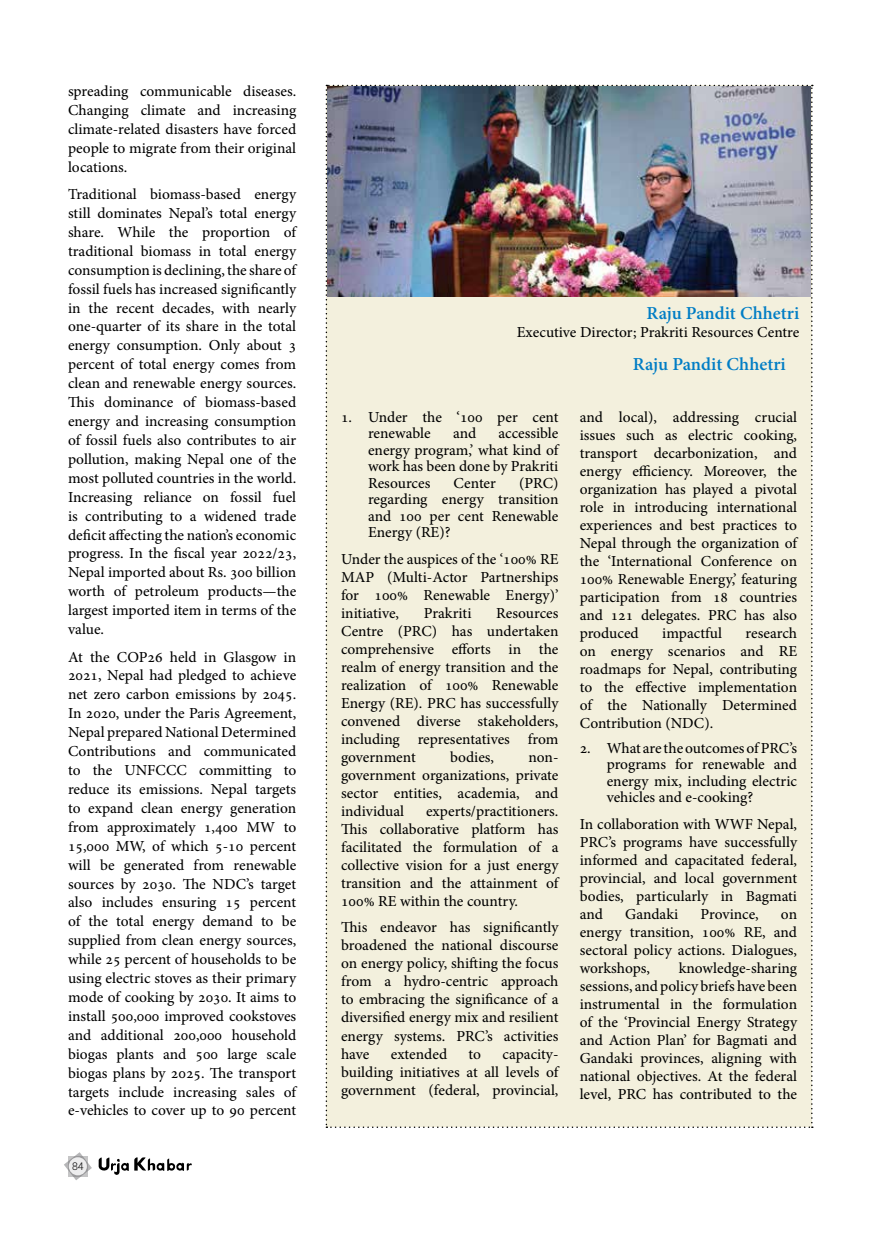
<style>
.page{position:relative;width:893px;height:1234px;background:#fff}
.page>*{position:absolute;margin:0;border:0;box-sizing:border-box;transform-origin:0 0}
.t1{font:700 18px "Adobe Hebrew";color:#007dc5}
.t2{font:15px/18px "Adobe Hebrew";color:#000;text-align:justify}
.t3{font:300 10.5px "Roboto";color:#000}
</style>
<div class="page">
<svg style="left:64px;top:1152px;width:28px;height:27px"></svg>
<div style="left:69px;top:1156px;width:18px;height:18px;background:#ededee;border-radius:50%"></div>
<svg style="left:99px;top:1157px;width:93px;height:18px"></svg>
<div style="left:326px;top:85px;width:487px;height:1042px;background:#f3f0dd"></div>
<img style="left:328px;top:87px;width:483px;height:209px">
<p class="t2" style="left:68px;top:82px;width:230px;line-height:18.9px">spreading communicable diseases.<br>Changing climate and increasing climate-related disasters have forced people to migrate from their original locations.</p>
<p class="t2" style="left:68px;top:185px;width:230px;line-height:18.9px">Traditional biomass-based energy still dominates Nepal’s total energy share. While the proportion of traditional biomass in total energy consumption is declining, the share of fossil fuels has increased significantly in the recent decades, with nearly one-quarter of its share in the total energy consumption. Only about 3 percent of total energy comes from clean and renewable energy sources.<br>This dominance of biomass-based energy and increasing consumption of fossil fuels also contributes to air pollution, making Nepal one of the most polluted countries in the world.<br>Increasing reliance on fossil fuel is contributing to a widened trade deficit affecting the nation’s economic progress. In the fiscal year 2022/23, Nepal imported about Rs. 300 billion worth of petroleum products—the largest imported item in terms of the value.</p>
<p class="t2" style="left:68px;top:647px;width:230px;line-height:18.9px">At the COP26 held in Glasgow in 2021, Nepal had pledged to achieve net zero carbon emissions by 2045.<br>In 2020, under the Paris Agreement, Nepal prepared National Determined Contributions and communicated to the UNFCCC committing to reduce its emissions. Nepal targets to expand clean energy generation from approximately 1,400 MW to 15,000 MW, of which 5-10 percent will be generated from renewable sources by 2030. The NDC’s target also includes ensuring 15 percent of the total energy demand to be supplied from clean energy sources, while 25 percent of households to be using electric stoves as their primary mode of cooking by 2030. It aims to install 500,000 improved cookstoves and additional 200,000 household biogas plants and 500 large scale biogas plans by 2025. The transport targets include increasing sales of e-vehicles to cover up to 90 percent</p>
<p class="t3" style="left:72px;top:1158px;width:13px">84</p>
<p class="t1" style="left:647px;top:302px;width:154px">Raju Pandit Chhetri</p>
<p class="t2" style="left:517px;top:323px;width:284px">Executive Director; Prakriti Resources Centre</p>
<p class="t2" style="left:368px;top:408px;width:192px;line-height:16.5px;text-indent:-27px">1. Under the ‘100 per cent renewable</p>
<p class="t2" style="left:368px;top:425px;width:192px;line-height:16.5px;text-indent:130px">accessible energy program,’ what kind of work has been done by Prakriti Resources</p>
<p class="t2" style="left:453px;top:424px;width:25px">and</p>
<p class="t2" style="left:368px;top:474px;width:192px;line-height:16.5px;text-indent:151px">(PRC) regarding energy transition and 100 per cent Renewable Energy (RE)?</p>
<p class="t2" style="left:341px;top:549px;width:219px">Under the auspices of the ‘100% RE MAP (Multi-Actor Partnerships for 100% Renewable Energy)’ initiative,</p>
<p class="t2" style="left:454px;top:473px;width:44px">Center</p>
<p class="t2" style="left:424px;top:603px;width:49px">Prakriti</p>
<p class="t2" style="left:341px;top:603px;width:219px;text-indent:155px">Resources Centre (PRC) has undertaken comprehensive efforts in the realm of energy transition and the realization of 100% Renewable Energy (RE). PRC has successfully convened diverse stakeholders, including representatives from government</p>
<p class="t2" style="left:450px;top:747px;width:46px">bodies,</p>
<p class="t2" style="left:341px;top:747px;width:219px;text-indent:187px">non&shy;government organizations, private sector entities, academia, and individual</p>
<p class="t2" style="left:341px;top:801px;width:219px;text-indent:85px">experts/practitioners.<br>This collaborative platform has facilitated the formulation of a collective vision for a just energy transition and the attainment of 100% RE within the country.</p>
<p class="t2" style="left:341px;top:918px;width:219px">This endeavor has significantly broadened the national discourse on energy policy, shifting the focus from a hydro-centric approach to embracing the significance of a diversified energy mix and resilient energy systems. PRC’s activities have</p>
<p class="t2" style="left:391px;top:1044px;width:58px">extended</p>
<p class="t2" style="left:469px;top:1044px;width:14px">to</p>
<p class="t2" style="left:341px;top:1044px;width:219px;text-indent:162px">capacity&shy;building initiatives at all levels of government (federal, provincial,</p>
<p class="t1" style="left:633px;top:353px;width:154px">Raju Pandit Chhetri</p>
<p class="t2" style="left:580px;top:407px;width:219px">and local), addressing crucial issues such as electric cooking, transport decarbonization, and energy efficiency. Moreover, the organization has played a pivotal role in introducing international experiences and best practices to Nepal through the organization of the ‘International Conference on 100% Renewable Energy,’ featuring participation from 18 countries and 121 delegates. PRC has also produced</p>
<p class="t2" style="left:580px;top:623px;width:219px;text-indent:166px">research on energy scenarios and RE roadmaps for Nepal, contributing to the effective implementation of the Nationally Determined Contribution (NDC).</p>
<p class="t2" style="left:607px;top:739px;width:192px;line-height:16.5px;text-indent:-27px">2. What are the outcomes of PRC’s programs for renewable and energy mix, including electric vehicles and e-cooking?</p>
<p class="t2" style="left:580px;top:814px;width:219px">In collaboration with WWF Nepal, PRC’s programs have successfully informed and capacitated federal, provincial, and local government bodies, particularly in Bagmati and</p>
<p class="t2" style="left:662px;top:623px;width:61px">impactful</p>
<p class="t2" style="left:625px;top:904px;width:55px">Gandaki</p>
<p class="t2" style="left:701px;top:904px;width:60px">Province,</p>
<p class="t2" style="left:580px;top:904px;width:219px;text-indent:201px">on energy transition, 100% RE, and sectoral policy actions. Dialogues, workshops,</p>
<p class="t2" style="left:580px;top:958px;width:219px;text-indent:99px">knowledge-sharing sessions, and policy briefs have been instrumental in the formulation of the ‘Provincial Energy Strategy and Action Plan’ for Bagmati and Gandaki provinces, aligning with national objectives. At the federal level, PRC has contributed to the</p>
</div>
